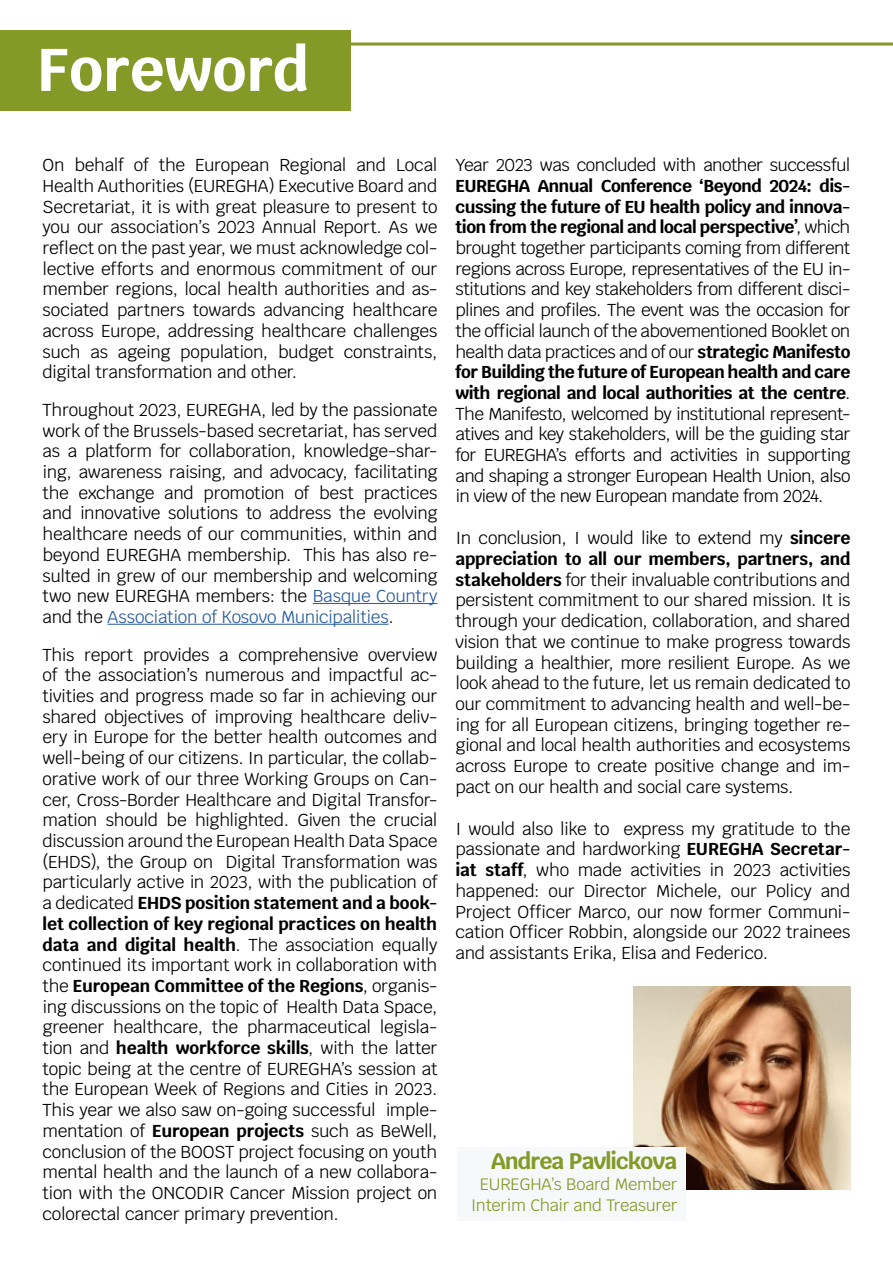
<style>
.page{position:relative;width:893px;height:1263px;background:#fff}
.page>*{position:absolute;margin:0;border:0;box-sizing:border-box;transform-origin:0 0}
.t1{font:700 60px "Krub";color:#fff}
.t2{font:700 22.5px "Krub";letter-spacing:-.04em;color:#849926}
.t3{font:17.25px/20.7px "Krub";letter-spacing:-.025em;color:#000;text-align:justify}
.t4{font:16.5px/21px "Krub";letter-spacing:-.02em;color:#849926;text-align:center}
.s1{color:#275b9b}
.s2{font-weight:700}
</style>
<div class="page">
<hr style="left:43px;top:43px;width:850px;height:3px;background:#849926">
<img style="left:634px;top:986px;width:216px;height:203px">
<div style="left:0;top:30px;width:350px;height:81px;background:#849926"></div>
<div style="left:457px;top:1147px;width:229px;height:73px;background:#f7f8fa"></div>
<hr style="left:313px;top:603px;width:124px;height:1px;background:#275b9b">
<hr style="left:108px;top:624px;width:280px;height:1px;background:#275b9b">
<h1 class="t1" style="left:37px;top:35px;width:273px">Foreword</h1>
<p class="t3" style="left:43px;top:155px;width:396px">On behalf of the European Regional and Local Health Authorities (EUREGHA) Executive Board and Secretariat, it is with great pleasure to present to you our association’s 2023 Annual Report. As we reflect on the past year, we must acknowledge col&shy;lective efforts and enormous commitment of our member regions, local health authorities and as&shy;sociated partners towards advancing healthcare across Europe, addressing healthcare challenges such as ageing population, budget constraints, digital transformation and other.</p>
<p class="t3" style="left:43px;top:399px;width:396px">Throughout 2023, EUREGHA, led by the passionate work of the Brussels-based secretariat, has served as a platform for collaboration, knowledge-shar&shy;ing, awareness raising, and advocacy, facilitating the exchange and promotion of best practices and innovative solutions to address the evolving healthcare needs of our communities, within and beyond EUREGHA membership. This has also re&shy;sulted in grew of our membership and welcoming two new EUREGHA members: the <span class="s1">Basque Country </span>and the <span class="s1">Association of Kosovo Municipalities</span>.</p>
<p class="t3" style="left:43px;top:644px;width:397px">This report provides a comprehensive overview of the association’s numerous and impactful ac&shy;tivities and progress made so far in achieving our shared objectives of improving healthcare deliv&shy;ery in Europe for the better health outcomes and well-being of our citizens. In particular, the collab&shy;orative work of our three Working Groups on Can&shy;cer, Cross-Border Healthcare and Digital Transfor&shy;mation should be highlighted. Given the crucial discussion around the European Health Data Space (EHDS), the Group on Digital Transformation was particularly active in 2023, with the publication of a dedicated <span class="s2">EHDS position statement and a book&shy;let collection of key regional practices on health data and digital health</span>. The association equally continued its important work in collaboration with the <span class="s2">European Committee of the Regions</span>, organis&shy;ing discussions on the topic of Health Data Space, greener healthcare, the pharmaceutical legisla&shy;tion and <span class="s2">health workforce skills</span>, with the latter topic being at the centre of EUREGHA’s session at the European Week of Regions and Cities in 2023.<br>This year we also saw on-going successful imple&shy;mentation of <span class="s2">European projects</span> such as BeWell, conclusion of the BOOST project focusing on youth mental health and the launch of a new collabora&shy;tion with the ONCODIR Cancer Mission project on colorectal cancer primary prevention.</p>
<p class="t3" style="left:455px;top:155px;width:396px">Year 2023 was concluded with another successful</p>
<p class="t3" style="left:455px;top:175px;width:396px"><span class="s2">EUREGHA Annual Conference ‘Beyond 2024: dis&shy;cussing the future of EU health policy and innova&shy;tion from the regional and local perspective’</span>, which brought together participants coming from different regions across Europe, representatives of the EU in&shy;stitutions and key stakeholders from different disci&shy;plines and profiles. The event was the occasion for the official launch of the abovementioned Booklet on health data practices and of our <span class="s2">strategic Manifesto for Building the future of European health and care with regional and local authorities at the centre</span>.<br>The Manifesto, welcomed by institutional represent&shy;atives and key stakeholders, will be the guiding star for EUREGHA’s efforts and activities in supporting and shaping a stronger European Health Union, also in view of the new European mandate from 2024.</p>
<p class="t3" style="left:455px;top:528px;width:396px">In conclusion, I would like to extend my <span class="s2">sincere appreciation to all our members, partners, and stakeholders</span> for their invaluable contributions and persistent commitment to our shared mission. It is through your dedication, collaboration, and shared vision that we continue to make progress towards building a healthier, more resilient Europe. As we look ahead to the future, let us remain dedicated to our commitment to advancing health and well-be&shy;ing for all European citizens, bringing together re&shy;gional and local health authorities and ecosystems across Europe to create positive change and im&shy;pact on our health and social care systems.</p>
<p class="t3" style="left:455px;top:818px;width:396px">I would also like to express my gratitude to the passionate and hardworking <span class="s2">EUREGHA Secretar&shy;iat staff</span>, who made activities in 2023 activities happened: our Director Michele, our Policy and Project Officer Marco, our now former Communi&shy;cation Officer Robbin, alongside our 2022 trainees and assistants Erika, Elisa and Federico.</p>
<h2 class="t2" style="left:491px;top:1148px;width:188px">Andrea Pavlickova</h2>
<p class="t4" style="left:471px;top:1174px;width:208px">EUREGHA’s Board Member<br>Interim Chair and Treasurer</p>
</div>
